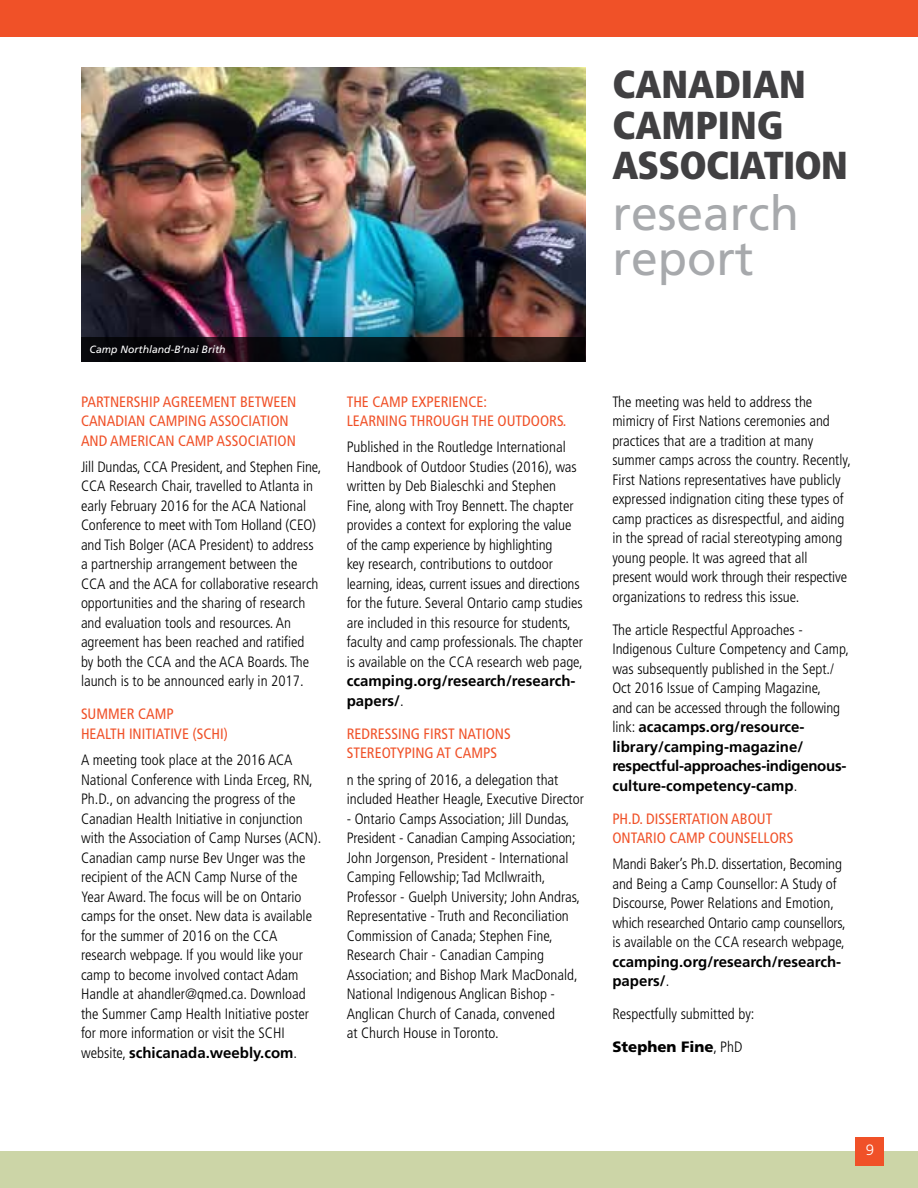
<style>
.page{position:relative;width:918px;height:1188px;background:#fff}
.page>*{position:absolute;margin:0;border:0;box-sizing:border-box;transform-origin:0 0}
.t1{font:48px/45px "Frutiger LT Std";color:#a7a9ac}
.t2{font:900 condensed 39px/40.5px "Frutiger LT Std";color:#414042}
.t3{font:300 condensed 15px/19.5px "Frutiger";color:#000}
.t4{font:condensed 15px/19.5px "Frutiger";color:#f05128}
.t5{font:700 15px/19.5px "Frutiger";color:#000}
.t6{font:900 15px "Frutiger";color:#000}
.t7{font:300 15px "Frutiger";color:#fff}
.t8{font:italic 10.5px "Frutiger";color:#fff}
.s1{font-weight:700;font-stretch:normal}
.s2{font-weight:300;font-stretch:condensed}
</style>
<div class="page">
<div style="left:0;top:0;width:918px;height:37px;background:#f05128"></div>
<div style="left:0;top:1151px;width:918px;height:37px;background:#ccd5a7"></div>
<div style="left:856px;top:1137px;width:28px;height:29px;background:#f05128"></div>
<img style="left:81px;top:68px;width:504px;height:294px">
<svg style="left:82px;top:338px;width:503px;height:24px;background:#0e0e11"></svg>
<p class="t8" style="left:90px;top:343px;width:137px">Camp Northland-B’nai Brith</p>
<p class="t4" style="left:81px;top:392px;width:217px">PARTNERSHIP AGREEMENT BETWEEN<br>CANADIAN CAMPING ASSOC IATION<br>AND AMERICAN CAMP</p>
<p class="t4" style="left:217px;top:431px;width:81px">ASSOC IATION</p>
<p class="t3" style="left:81px;top:457px;width:242px">Jill Dundas, CCA President, and Stephen Fine, CCA Research Chair, travelled to Atlanta in early February 2016 for the ACA National Conference to meet with Tom Holland (CEO) and Tish Bolger (ACA President) to address a partnership arrangement between the CCA and the ACA for collaborative research opportunities and the sharing of research and evaluation tools and resources. An agreement has been reached and ratified<br>by both the CCA and the ACA Boards. The launch is to be announced early in 2017.</p>
<p class="t4" style="left:81px;top:704px;width:11px">SUMM</p>
<p class="t4" style="left:81px;top:704px;width:148px;text-indent:39px">ER CAMP<br>HEALTH INITIATIVE (SCHI)</p>
<p class="t3" style="left:81px;top:750px;width:242px">A meeting took place at the 2016 ACA National Conference with Linda Erceg, RN, Ph.D., on advancing the progress of the Canadian Health Initiative in conjunction with the Association of Camp Nurses (ACN).<br>Canadian camp nurse Bev Unger was the recipient of the ACN Camp Nurse of the Year Award. The focus will be on Ontario camps for the onset. New data is available for the summer of 2016 on the CCA research webpage. If you would like your camp to become involved contact Adam Handle at ahandler@qmed.ca. Download the Summer Camp Health Initiative poster for more information or visit the SCH I website, <span class="s1">schicanada.weebly.com</span>.</p>
<p class="t4" style="left:347px;top:392px;width:221px;text-indent:65px">EXPERIENCE:<br>LEARNING TH ROUGH THE OUTDOORS.</p>
<p class="t3" style="left:347px;top:438px;width:238px">Published in the Routledge International Handbook of Outdoor Studies (2016), was written by Deb Bialeschki and Stephen Fine, along with Troy Bennett. The chapter provides a context for exploring the value of the camp experience by highlighting<br>key research, contributions to outdoor learning, ideas, current issues and directions for the future. Several Ontario camp studies are included in this resource for students, faculty and camp professionals. The chapter is available on the CCA research web page,</p>
<p class="t5" style="left:347px;top:671px;width:230px">ccamping.org/research/research&shy;papers/<span class="s2">.</span></p>
<p class="t4" style="left:347px;top:724px;width:166px">REDRESSING FIRST NATIONS<br>STEREOTYPING AT CAMPS</p>
<p class="t3" style="left:347px;top:770px;width:239px">n the spring of 2016, a delegation that included H eather H eagle, Executive Director</p>
<p class="t3" style="left:347px;top:809px;width:235px">- Ontario Camps Association; Jill Dundas, President - Canadian Camping Association; John Jorgenson, President - International Camping Fellowship; Tad McIlwraith, Professor - Guelph University; John Andras, Representative - Truth and Reconciliation Commission of Canada; Stephen Fine, Research Chair - Canadian Camping Association; and Bishop Mark MacDonald, National Indigenous Anglican Bishop - Anglican Church of Canada, convened<br>at Church House in Toronto.</p>
<p class="t4" style="left:347px;top:392px;width:44px">TH E CAMP</p>
<h2 class="t2" style="left:612px;top:64px;width:237px">CANADIAN<br>CAMPING<br>ASSOCIATION</h2>
<h1 class="t1" style="left:612px;top:191px;width:188px">research report</h1>
<p class="t3" style="left:612px;top:392px;width:240px">The meeting was held to address the mimicry of First Nations ceremonies and practices that are a tradition at many summer camps across the country. Recently, First Nations representatives have publicly expressed indignation citing these types of camp practices as disrespectful, and aiding in the spread of racial stereotyping among young people. It was agreed that all<br>present would work through their respective organizations to redress this issue.</p>
<p class="t3" style="left:612px;top:620px;width:238px">The article Respectful Approaches - Indigenous Culture Competency and Camp, was subsequently published in the Sept./ Oct 2016 Issue of Camping Magazine,<br>and can be accessed through the following link: <span class="s1">acacamps.org/resource&shy;library/camping-magazine/ respectful-approaches-indigenous&shy;culture-competency-camp</span>.</p>
<p class="t4" style="left:612px;top:809px;width:129px">PH.D. DISSERTATION ABOU</p>
<p class="t4" style="left:766px;top:809px;width:8px">T</p>
<p class="t4" style="left:612px;top:828px;width:67px">ONTARIO CAMP</p>
<p class="t4" style="left:709px;top:828px;width:86px">COU NSELLORS</p>
<p class="t3" style="left:612px;top:855px;width:235px">Mandi Baker’s Ph.D. dissertation, Becoming and Being a Camp Counsellor: A Study of Discourse, Power Relations and Emotion, which researched Ontario camp counsellors, is available on the CCA research webpage,</p>
<p class="t5" style="left:612px;top:952px;width:230px">ccamping.org/research/research&shy;papers/<span class="s2">.</span></p>
<p class="t3" style="left:612px;top:1005px;width:144px">Respectfully submitted by:</p>
<p class="t6" style="left:612px;top:1038px;width:132px">Stephen Fine<span class="s2">, PhD</span></p>
<p class="t7" style="left:866px;top:1142px;width:10px">9</p>
</div>
